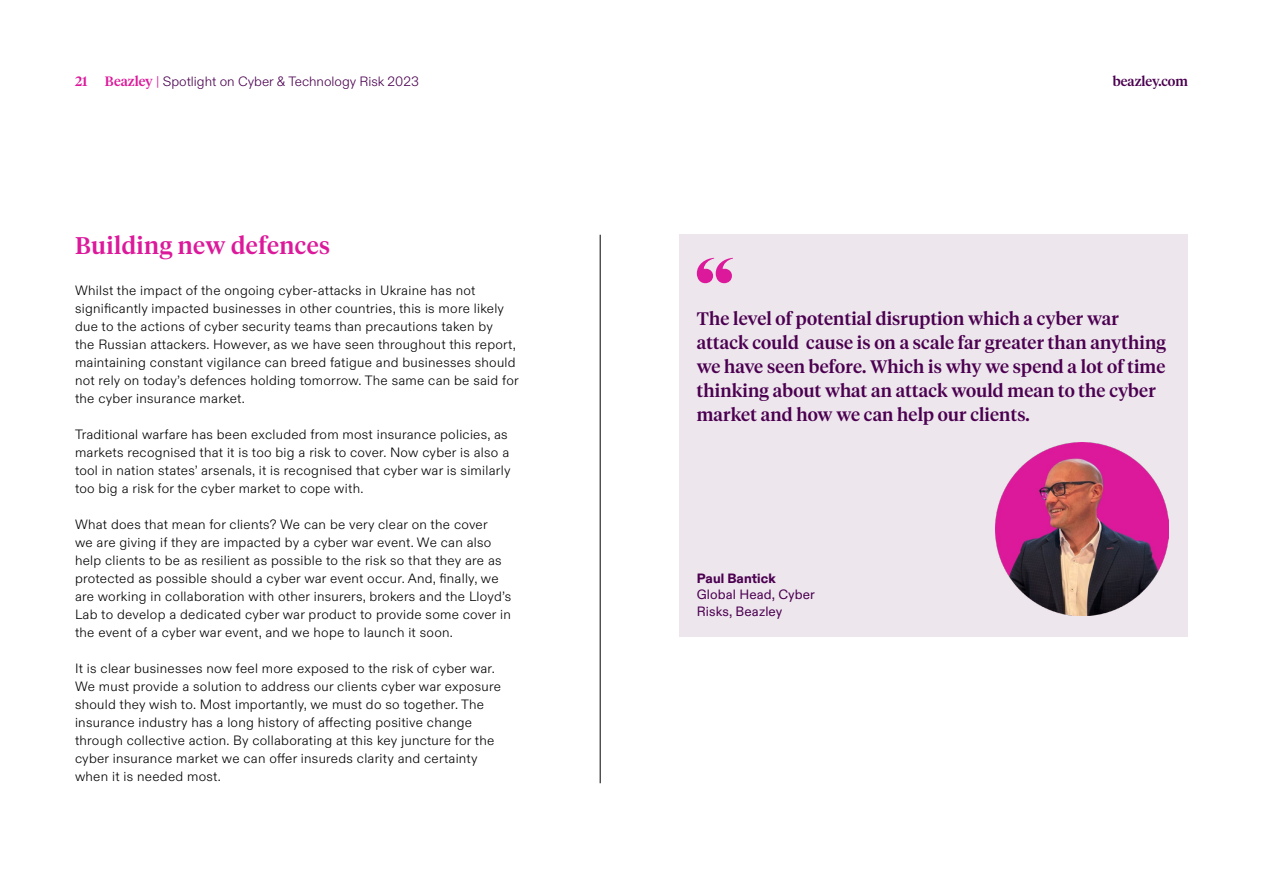
<style>
.page{position:relative;width:1263px;height:893px;background:#fff}
.page>*{position:absolute;margin:0;border:0;box-sizing:border-box;transform-origin:0 0}
.t1{font:500 24px "Tiempos Headline";letter-spacing:.02em;color:#dc199b}
.t2{font:500 18px/24px "Tiempos Headline";letter-spacing:.01em;color:#4b0050}
.t3{font:300 13.5px/18px "ABC Diatype";letter-spacing:.02em;color:#000}
.t4{font:300 13.5px "ABC Diatype";color:#4b0050}
.t5{font:13.5px/16.5px "ABC Diatype";letter-spacing:.01em;color:#4b0050}
.t6{font:800 13.5px "ABC Diatype";letter-spacing:.01em;color:#4b0050}
.t7{font:500 13.5px "Tiempos Headline";color:#4b0050}
.t8{font:500 13.5px "Tiempos Headline";color:#dc199b}
.s1{font-family:"Tiempos Headline";font-weight:500;color:#dc199b}
.s2{color:#dc199b}
</style>
<div class="page">
<hr style="left:600px;top:235px;width:1px;height:548px;background:#000">
<div style="left:679px;top:235px;width:509px;height:402px;background:#ede6ed"></div>
<svg style="left:697px;top:258px;width:36px;height:25px"></svg>
<img style="left:995px;top:442px;width:174px;height:174px">
<p class="t8" style="left:75px;top:72px;width:14px">21</p>
<p class="t4" style="left:105px;top:71px;width:315px"><span class="s1">Beazley</span> <span class="s2">|</span> Spotlight on Cyber &amp; Technology Risk 2023</p>
<p class="t7" style="left:1113px;top:72px;width:77px">beazley.com</p>
<h1 class="t1" style="left:75px;top:229px;width:256px">Building new defences</h1>
<p class="t3" style="left:75px;top:280px;width:445px">Whilst the impact of the ongoing cyber-attacks in Ukraine has not significantly impacted businesses in other countries, this is more likely due to the actions of cyber security teams than precautions taken by<br>the Russian attackers. However, as we have seen throughout this report, maintaining constant vigilance can breed fatigue and businesses should not rely on today’s defences holding tomorrow. The same can be said for the cyber insurance market.</p>
<p class="t3" style="left:75px;top:424px;width:437px">Traditional warfare has been excluded from most insurance policies, as markets recognised that it is too big a risk to cover. Now cyber is also a tool in nation states’ arsenals, it is recognised that cyber war is similarly too big a risk for the cyber market to cope with.</p>
<p class="t3" style="left:75px;top:514px;width:438px">What does that mean for clients? We can be very clear on the cover<br>we are giving if they are impacted by a cyber war event. We can also help clients to be as resilient as possible to the risk so that they are as protected as possible should a cyber war event occur. And, finally, we are working in collaboration with other insurers, brokers and the Lloyd’s Lab to develop a dedicated cyber war product to provide some cover in the event of a cyber war event, and we hope to launch it soon.</p>
<p class="t3" style="left:75px;top:658px;width:427px">It is clear businesses now feel more exposed to the risk of cyber war.<br>We must provide a solution to address our clients cyber war exposure should they wish to. Most importantly, we must do so together. The insurance industry has a long history of affecting positive change through collective action. By collaborating at this key juncture for the cyber insurance market we can offer insureds clarity and certainty when it is needed most.</p>
<p class="t2" style="left:697px;top:306px;width:470px">The level of potential disruption which a cyber war attack could cause is on a scale far greater than anything we have seen before. Which is why we spend a lot of time thinking about what an attack would mean to the cyber market and how we can help our clients.</p>
<p class="t6" style="left:697px;top:570px;width:81px">Paul Bantick</p>
<p class="t5" style="left:697px;top:586px;width:120px">Global Head, Cyber<br>Risks, Beazley</p>
</div>
